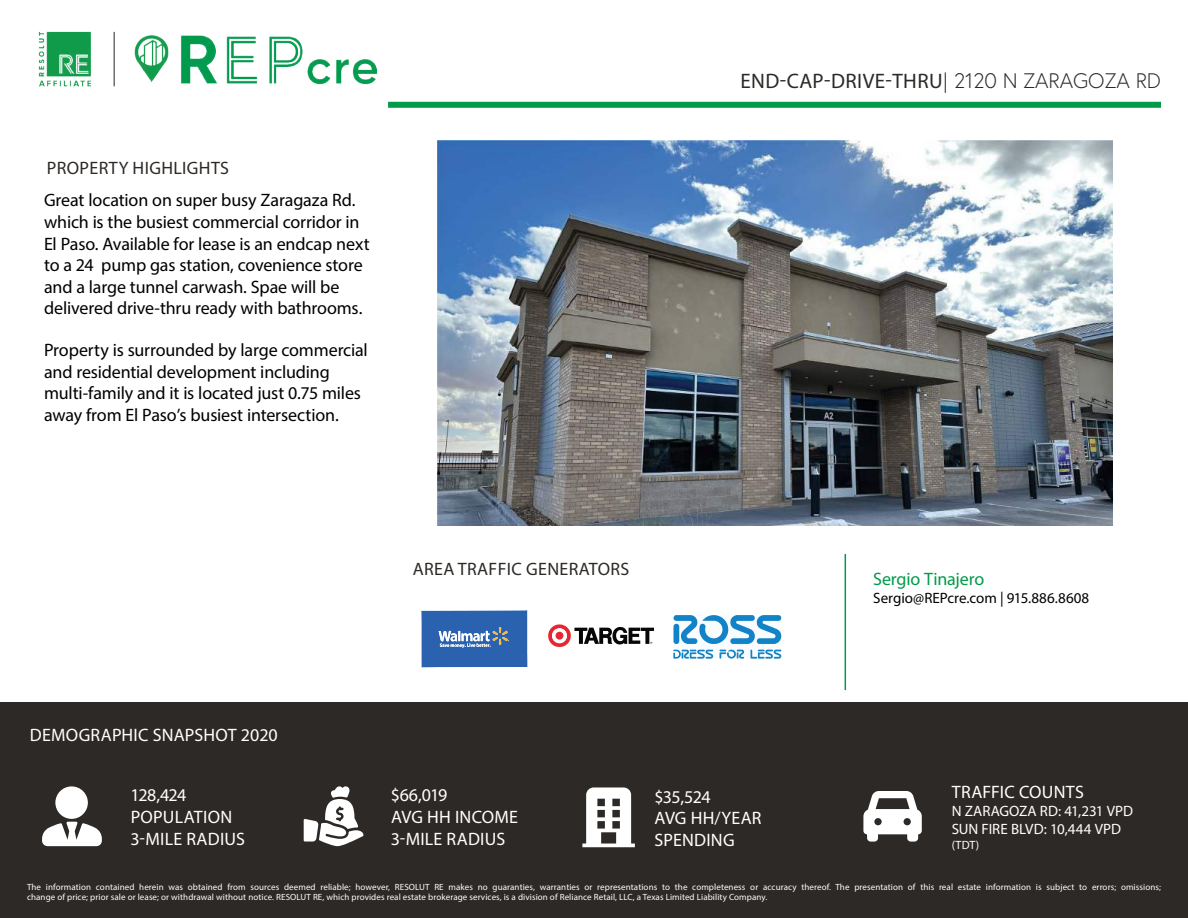
<style>
.page{position:relative;width:1188px;height:918px;background:#fff}
.page>*{position:absolute;margin:0;border:0;box-sizing:border-box;transform-origin:0 0}
.t1{font:21px "Myriad Pro";letter-spacing:.02em;color:#2c2926}
.t2{font:18px/21.6px "Myriad Pro";letter-spacing:-.01em;color:#000}
.t3{font:18px/21.6px "Myriad Pro";letter-spacing:.01em;color:#fff}
.t4{font:18px "Myriad Pro";letter-spacing:.02em;color:#2c2926}
.t5{font:18px "Myriad Pro";letter-spacing:-.01em;color:#019a49}
.t6{font:15px/18px "Myriad Pro";color:#fff}
.t7{font:15px "Myriad Pro";color:#000}
.t8{font:12px "Myriad Pro";color:#fff}
.t9{font:9px/10.5px "Myriad Pro";letter-spacing:.01em;color:#fff}
.s1{font-family:"Europa";font-weight:300}
</style>
<div class="page">
<hr style="left:845px;top:554px;width:1px;height:136px;background:#019a49">
<img style="left:437px;top:140px;width:675px;height:386px">
<svg style="left:421px;top:610px;width:107px;height:58px;background:#4373b6"></svg>
<svg style="left:548px;top:624px;width:106px;height:24px"></svg>
<svg style="left:673px;top:615px;width:109px;height:44px"></svg>
<div style="left:0;top:702px;width:1188px;height:216px;background:#2c2926"></div>
<div style="left:55px;top:786px;width:33px;height:33px;background:#fff;border-radius:50%"></div>
<svg style="left:42px;top:822px;width:60px;height:24px"></svg>
<svg style="left:304px;top:786px;width:59px;height:60px"></svg>
<svg style="left:863px;top:791px;width:59px;height:51px"></svg>
<svg style="left:582px;top:787px;width:53px;height:60px"></svg>
<img style="left:38px;top:31px;width:339px;height:56px">
<div style="left:388px;top:102px;width:773px;height:6px;background:#019a49"></div>
<h2 class="t4" style="left:47px;top:157px;width:184px">PROPERTY HIGHLIGHTS</h2>
<p class="t2" style="left:44px;top:189px;width:327px">Great location on super busy Zaragaza Rd. which is the busiest commercial corridor in El Paso. Available for lease is an endcap next to a 24 pump gas station, covenience store and a large tunnel carwash. Spae will be delivered drive-thru ready with bathrooms.</p>
<h2 class="t2" style="left:44px;top:339px;width:325px">Property is surrounded by large commercial and residential development including multi-family and it is located just 0.75 miles away from El Paso’s busiest intersection.</h2>
<h2 class="t4" style="left:413px;top:558px;width:218px">AREA TRAFFIC GENERATORS</h2>
<h2 class="t3" style="left:30px;top:724px;width:249px">DEMOGRAPHIC SNAPSHOT 2020</h2>
<h1 class="t1" style="left:740px;top:68px;width:422px">END-CAP-DRIVE-THRU<span class="s1">| 2120 N ZARAGOZA RD</span></h1>
<h2 class="t5" style="left:873px;top:568px;width:113px">Sergio Tinajero</h2>
<h3 class="t7" style="left:873px;top:589px;width:218px">Sergio@REPcre.com | 915.886.8608</h3>
<h2 class="t3" style="left:131px;top:784px;width:116px">128,424<br>POPULATION<br>3-MILE RADIUS</h2>
<h2 class="t3" style="left:391px;top:784px;width:129px">$66,019<br>AVG HH INCOME<br>3-MILE RADIUS</h2>
<h2 class="t3" style="left:654px;top:785px;width:109px">$35,524<br>AVG HH/YEAR<br>SPENDING</h2>
<h2 class="t3" style="left:952px;top:781px;width:134px">TRAFFIC COUNTS</h2>
<h3 class="t6" style="left:952px;top:802px;width:183px">N ZARAGOZA RD: 41,231 VPD<br>SUN FIRE BLVD: 10,444 VPD</h3>
<h3 class="t8" style="left:952px;top:837px;width:29px">(TDT)</h3>
<p class="t9" style="left:27px;top:881px;width:1135px">The information contained herein was obtained from sources deemed reliable; however, RESOLUT RE makes no guaranties, warranties or representations to the completeness or accuracy thereof. The presentation of this real estate information is subject to errors; omissions; change of price; prior sale or lease; or withdrawal without notice. RESOLUT RE, which provides real estate brokerage services, is a division of Reliance Retail, LLC, a Texas Limited Liability Company.</p>
</div>
